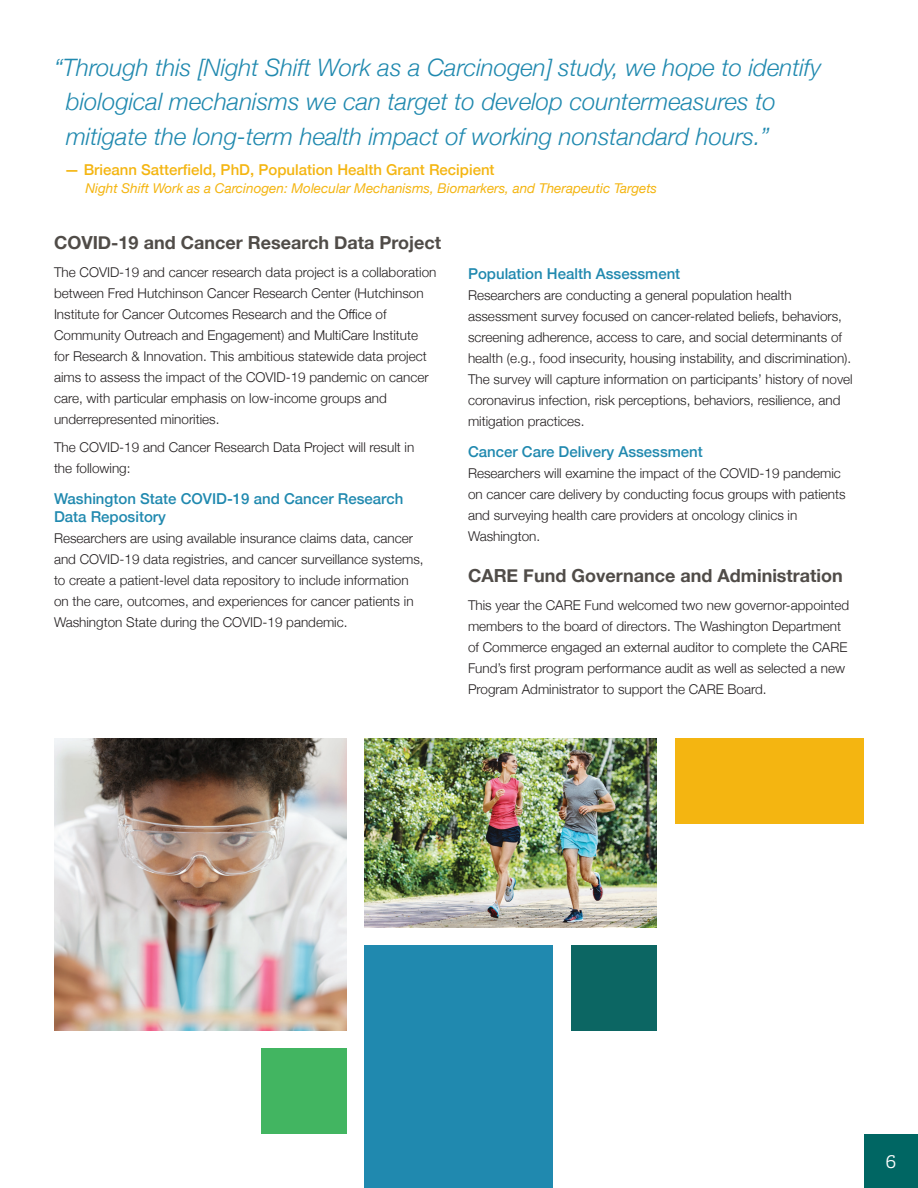
<style>
.page{position:relative;width:918px;height:1188px;background:#fff}
.page>*{position:absolute;margin:0;border:0;box-sizing:border-box;transform-origin:0 0}
.t1{font:italic 300 24px/34.5px "Helvetica Neue";color:#2089af}
.t2{font:700 18px "Helvetica Neue";color:#504c48}
.t3{font:18px "Ainslie Slab Nor Reg";color:#fff}
.t4{font:500 15px/18px "Helvetica Neue";color:#2089af}
.t5{font:500 15px "Helvetica Neue";color:#f4b511}
.t6{font:300 13.5px/21px "Helvetica Neue";color:#231f20}
.t7{font:italic 13.5px "Helvetica Neue";color:#f4b511}
</style>
<div class="page">
<div style="left:572px;top:945px;width:85px;height:85px;background:#0c6663"></div>
<div style="left:364px;top:946px;width:190px;height:242px;background:#2089af"></div>
<img style="left:364px;top:738px;width:293px;height:189px">
<div style="left:675px;top:738px;width:189px;height:86px;background:#f4b511"></div>
<div style="left:261px;top:1048px;width:85px;height:86px;background:#42b561"></div>
<img style="left:54px;top:738px;width:292px;height:292px">
<div style="left:864px;top:1134px;width:54px;height:54px;background:#006663"></div>
<h1 class="t1" style="left:66px;top:48px;width:757px;text-indent:-12px">“Through this [Night Shift Work as a Carcinogen] study, we hope to identify biological mechanisms we can target to develop countermeasures to mitigate the long-term health impact of working nonstandard hours.”</h1>
<p class="t5" style="left:64px;top:157px;width:432px">— Brieann Satterfield, PhD, Population Health Grant Recipient</p>
<p class="t7" style="left:86px;top:178px;width:573px">Night Shift Work as a Carcinogen: Molecular Mechanisms, Biomarkers, and Therapeutic Targets</p>
<h2 class="t2" style="left:54px;top:229px;width:389px">COVID-19 and Cancer Research Data Project</h2>
<p class="t6" style="left:54px;top:261px;width:384px">The COVID-19 and cancer research data project is a collaboration between Fred Hutchinson Cancer Research Center (Hutchinson Institute for Cancer Outcomes Research and the Office of Community Outreach and Engagement) and MultiCare Institute for Research &amp; Innovation. This ambitious statewide data project aims to assess the impact of the COVID-19 pandemic on cancer care, with particular emphasis on low-income groups and underrepresented minorities.</p>
<p class="t6" style="left:54px;top:436px;width:362px">The COVID-19 and Cancer Research Data Project will result in the following:</p>
<p class="t4" style="left:54px;top:489px;width:351px">Washington State COVID-19 and Cancer Research<br>Data Repository</p>
<p class="t6" style="left:54px;top:527px;width:371px">Researchers are using available insurance claims data, cancer and COVID-19 data registries, and cancer surveillance systems, to create a patient-level data repository to include information on the care, outcomes, and experiences for cancer patients in Washington State during the COVID-19 pandemic.</p>
<p class="t4" style="left:468px;top:263px;width:214px">Population Health Assessment</p>
<p class="t6" style="left:468px;top:283px;width:386px">Researchers are conducting a general population health assessment survey focused on cancer-related beliefs, behaviors, screening adherence, access to care, and social determinants of health (e.g., food insecurity, housing instability, and discrimination).<br>The survey will capture information on participants’ history of novel coronavirus infection, risk perceptions, behaviors, resilience, and mitigation practices.</p>
<p class="t4" style="left:468px;top:442px;width:236px">Cancer Care Delivery Assessment</p>
<p class="t6" style="left:468px;top:462px;width:379px">Researchers will examine the impact of the COVID-19 pandemic on cancer care delivery by conducting focus groups with patients and surveying health care providers at oncology clinics in Washington.</p>
<h2 class="t2" style="left:468px;top:562px;width:376px">CARE Fund Governance and Administration</h2>
<p class="t6" style="left:468px;top:594px;width:383px">This year the CARE Fund welcomed two new governor-appointed members to the board of directors. The Washington Department of Commerce engaged an external auditor to complete the CARE Fund’s first program performance audit as well as selected a new Program Administrator to support the CARE Board.</p>
<h2 class="t3" style="left:886px;top:1150px;width:12px">6</h2>
</div>
